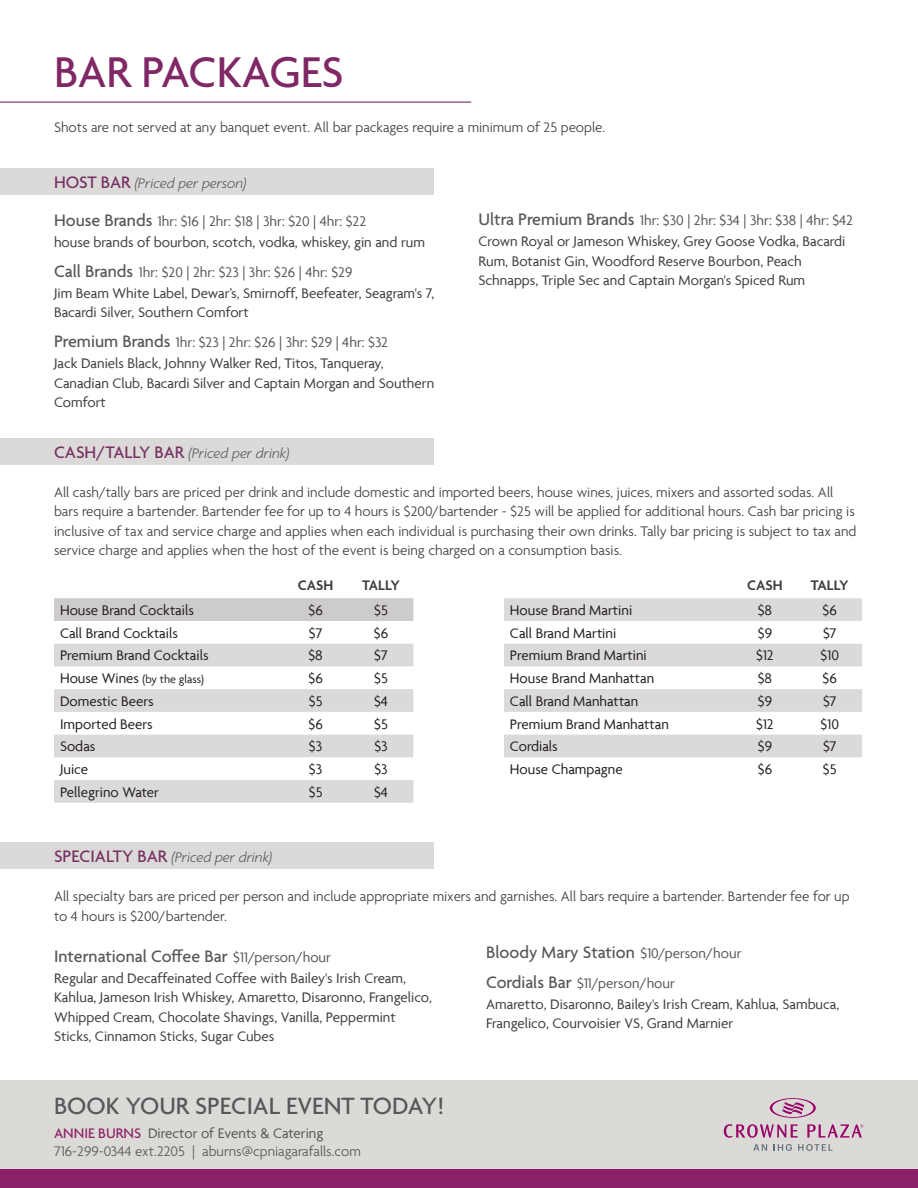
<style>
.page{position:relative;width:918px;height:1188px;background:#fff}
.page>*{position:absolute;margin:0;border:0;box-sizing:border-box;transform-origin:0 0}
.t1{font:500 46.5px "Agenda";letter-spacing:-.005em;color:#802865}
.t2{font:500 25.5px "Agenda";color:#57585a}
.t3{font:500 18px "Agenda";color:#57585a}
.t4{font:15px/19.5px "Agenda";color:#3e3e3f}
.t5{font:300 15px/19.5px "Agenda";color:#3e3e3f}
.t6{font:15px "Agenda";color:#231f20}
.t7{font:15px "Agenda";color:#57585a}
.t8{font:300 15px/18px "Agenda";color:#57585a}
.t9{font:italic 300 15px "Agenda";color:#57585a}
.t10{font:300 15px "Agenda";color:#413f41}
.t11{font:600 15px "Agenda";color:#3e3e3f}
.t12{font:12px "Agenda";color:#231f20}
.s1{font-weight:500;font-style:normal;font-size:18px;color:#773063}
.s2{font-weight:500;font-size:18px}
.s3{font-size:15px}
.s4{font-weight:400;font-size:15px}
.s5{font-weight:500;color:#8d2167}
.s6{font-weight:400}
</style>
<div class="page">
<div style="left:0;top:1080px;width:918px;height:108px;background:#dcdad6"></div>
<div style="left:0;top:1169px;width:918px;height:19px;background:#8c2067"></div>
<svg style="left:753px;top:1144px;width:14px;height:7px"></svg>
<svg style="left:774px;top:1144px;width:18px;height:7px"></svg>
<svg style="left:798px;top:1144px;width:35px;height:7px"></svg>
<svg style="left:724px;top:1098px;width:139px;height:40px"></svg>
<hr style="left:0;top:102px;width:471px;height:1px;background:#7f2663">
<div style="left:0;top:168px;width:433px;height:27px;background:#dbdad8"></div>
<div style="left:0;top:438px;width:433px;height:27px;background:#dbdad8"></div>
<div style="left:0;top:842px;width:433px;height:27px;background:#dbdad8"></div>
<div style="left:54px;top:598px;width:359px;height:23px;background:#ceccca"></div>
<div style="left:54px;top:644px;width:359px;height:22px;background:#dbdad8"></div>
<div style="left:54px;top:689px;width:359px;height:23px;background:#dbdad8"></div>
<div style="left:54px;top:735px;width:359px;height:22px;background:#dbdad8"></div>
<div style="left:54px;top:780px;width:359px;height:23px;background:#dbdad8"></div>
<div style="left:504px;top:598px;width:358px;height:23px;background:#dbdad8"></div>
<svg style="left:504px;top:643px;width:358px;height:115px"></svg>
<div style="left:504px;top:644px;width:358px;height:22px;background:#dbdad8"></div>
<div style="left:504px;top:689px;width:358px;height:23px;background:#dbdad8"></div>
<div style="left:504px;top:735px;width:358px;height:22px;background:#dbdad8"></div>
<p class="t1" style="left:54px;top:47px;width:291px">BAR PACKAGES</p>
<p class="t10" style="left:54px;top:119px;width:553px">Shots are not served at any banquet event. All bar packages require a minimum of 25 people.</p>
<p class="t9" style="left:54px;top:175px;width:194px"><span class="s1">HOST BAR</span> (Priced per person)</p>
<p class="t7" style="left:54px;top:212px;width:314px"><span class="s2">House Brands</span> 1hr: $16 | 2hr: $18 | 3hr: $20 | 4hr: $22</p>
<p class="t4" style="left:54px;top:232px;width:372px">house brands of bourbon, scotch, vodka, whiskey, gin and rum</p>
<p class="t7" style="left:54px;top:263px;width:300px"><span class="s2">Call Brands</span> 1hr: $20 | 2hr: $23 | 3hr: $26 | 4hr: $29</p>
<p class="t4" style="left:54px;top:283px;width:382px">Jim Beam White Label, Dewar’s, Smirnoff, Beefeater, Seagram's 7,<br>Bacardi Silver, Southern Comfort</p>
<p class="t7" style="left:54px;top:334px;width:336px"><span class="s2">Premium Brands</span> 1hr: $23 | 2hr: $26 | 3hr: $29 | 4hr: $32</p>
<p class="t4" style="left:54px;top:354px;width:382px">Jack Daniels Black, Johnny Walker Red, Titos, Tanqueray,<br>Canadian Club, Bacardi Silver and Captain Morgan and Southern<br>Comfort</p>
<p class="t7" style="left:478px;top:212px;width:376px"><span class="s2">Ultra Premium Brands</span> 1hr: $30 | 2hr: $34 | 3hr: $38 | 4hr: $42</p>
<p class="t4" style="left:478px;top:232px;width:368px">Crown Royal or Jameson Whiskey, Grey Goose Vodka, Bacardi<br>Rum, Botanist Gin, Woodford Reserve Bourbon, Peach<br>Schnapps, Triple Sec and Captain Morgan's Spiced Rum</p>
<p class="t9" style="left:54px;top:444px;width:237px"><span class="s1">CASH/TALLY BAR</span> (Priced per drink)</p>
<p class="t5" style="left:54px;top:483px;width:804px">All cash/tally bars are priced per drink and include domestic and imported beers, house wines, juices, mixers and assorted sodas. All bars require a bartender. Bartender fee for up to 4 hours is $200/bartender - $25 will be applied for additional hours. Cash bar pricing is inclusive of tax and service charge and applies when each individual is purchasing their own drinks. Tally bar pricing is subject to tax and service charge and applies when the host of the event is being charged on a consumption basis.</p>
<p class="t11" style="left:298px;top:577px;width:37px">CASH</p>
<p class="t11" style="left:362px;top:577px;width:39px">TALLY</p>
<p class="t6" style="left:60px;top:601px;width:135px">House Brand Cocktails</p>
<p class="t6" style="left:308px;top:601px;width:16px">$6</p>
<p class="t6" style="left:374px;top:601px;width:15px">$5</p>
<p class="t6" style="left:60px;top:624px;width:119px">Call Brand Cocktails</p>
<p class="t6" style="left:309px;top:624px;width:15px">$7</p>
<p class="t6" style="left:374px;top:624px;width:16px">$6</p>
<p class="t6" style="left:60px;top:647px;width:150px">Premium Brand Cocktails</p>
<p class="t6" style="left:308px;top:647px;width:16px">$8</p>
<p class="t6" style="left:374px;top:647px;width:15px">$7</p>
<p class="t12" style="left:60px;top:672px;width:145px"><span class="s3">House Wines</span> (by the glass)</p>
<p class="t6" style="left:308px;top:669px;width:16px">$6</p>
<p class="t6" style="left:374px;top:669px;width:15px">$5</p>
<p class="t6" style="left:60px;top:692px;width:95px">Domestic Beers</p>
<p class="t6" style="left:309px;top:692px;width:15px">$5</p>
<p class="t6" style="left:374px;top:692px;width:16px">$4</p>
<p class="t6" style="left:60px;top:715px;width:94px">Imported Beers</p>
<p class="t6" style="left:308px;top:715px;width:16px">$6</p>
<p class="t6" style="left:374px;top:715px;width:15px">$5</p>
<p class="t6" style="left:60px;top:738px;width:37px">Sodas</p>
<p class="t6" style="left:309px;top:738px;width:15px">$3</p>
<p class="t6" style="left:374px;top:738px;width:15px">$3</p>
<p class="t6" style="left:60px;top:760px;width:30px">Juice</p>
<p class="t6" style="left:309px;top:760px;width:15px">$3</p>
<p class="t6" style="left:374px;top:760px;width:15px">$3</p>
<p class="t6" style="left:60px;top:783px;width:101px">Pellegrino Water</p>
<p class="t6" style="left:309px;top:783px;width:15px">$5</p>
<p class="t6" style="left:374px;top:783px;width:16px">$4</p>
<p class="t11" style="left:747px;top:577px;width:37px">CASH</p>
<p class="t11" style="left:811px;top:577px;width:39px">TALLY</p>
<p class="t6" style="left:510px;top:601px;width:124px">House Brand Martini</p>
<p class="t6" style="left:758px;top:601px;width:16px">$8</p>
<p class="t6" style="left:823px;top:601px;width:16px">$6</p>
<p class="t6" style="left:510px;top:624px;width:108px">Call Brand Martini</p>
<p class="t6" style="left:758px;top:624px;width:16px">$9</p>
<p class="t6" style="left:823px;top:624px;width:15px">$7</p>
<p class="t6" style="left:510px;top:647px;width:138px">Premium Brand Martini</p>
<p class="t6" style="left:756px;top:647px;width:19px">$12</p>
<p class="t6" style="left:821px;top:647px;width:20px">$10</p>
<p class="t6" style="left:510px;top:669px;width:146px">House Brand Manhattan</p>
<p class="t6" style="left:758px;top:669px;width:16px">$8</p>
<p class="t6" style="left:823px;top:669px;width:16px">$6</p>
<p class="t6" style="left:510px;top:692px;width:130px">Call Brand Manhattan</p>
<p class="t6" style="left:758px;top:692px;width:16px">$9</p>
<p class="t6" style="left:823px;top:692px;width:15px">$7</p>
<p class="t6" style="left:510px;top:715px;width:161px">Premium Brand Manhattan</p>
<p class="t6" style="left:756px;top:715px;width:19px">$12</p>
<p class="t6" style="left:821px;top:715px;width:20px">$10</p>
<p class="t6" style="left:510px;top:738px;width:49px">Cordials</p>
<p class="t6" style="left:758px;top:738px;width:16px">$9</p>
<p class="t6" style="left:823px;top:738px;width:15px">$7</p>
<p class="t6" style="left:510px;top:760px;width:114px">House Champagne</p>
<p class="t6" style="left:758px;top:760px;width:16px">$6</p>
<p class="t6" style="left:823px;top:760px;width:15px">$5</p>
<p class="t9" style="left:54px;top:848px;width:220px"><span class="s1">SPECIALTY BAR</span> (Priced per drink)</p>
<p class="t5" style="left:54px;top:888px;width:797px">All specialty bars are priced per person and include appropriate mixers and garnishes. All bars require a bartender. Bartender fee for up to 4 hours is $200/bartender.</p>
<p class="t3" style="left:54px;top:947px;width:279px">International Coffee Bar <span class="s4">$11/person/hour</span></p>
<p class="t4" style="left:54px;top:968px;width:379px">Regular and Decaffeinated Coffee with Bailey's Irish Cream, Kahlua, Jameson Irish Whiskey, Amaretto, Disaronno, Frangelico, Whipped Cream, Chocolate Shavings, Vanilla, Peppermint Sticks, Cinnamon Sticks, Sugar Cubes</p>
<h2 class="t2" style="left:54px;top:1092px;width:392px">BOOK YOUR SPECIAL EVENT TODAY!</h2>
<p class="t8" style="left:54px;top:1125px;width:308px"><span class="s5">ANNIE BURNS</span> <span class="s6">Director of Events &amp; Catering<br></span>716-299-0344 ext.2205 | aburns@cpniagarafalls.com</p>
<p class="t3" style="left:486px;top:942px;width:257px">Bloody Mary Station <span class="s4">$10/person/hour</span></p>
<p class="t7" style="left:486px;top:974px;width:190px"><span class="s2">Cordials Bar</span> $11/person/hour</p>
<p class="t4" style="left:486px;top:994px;width:355px">Amaretto, Disaronno, Bailey's Irish Cream, Kahlua, Sambuca,<br>Frangelico, Courvoisier VS, Grand Marnier</p>
</div>
